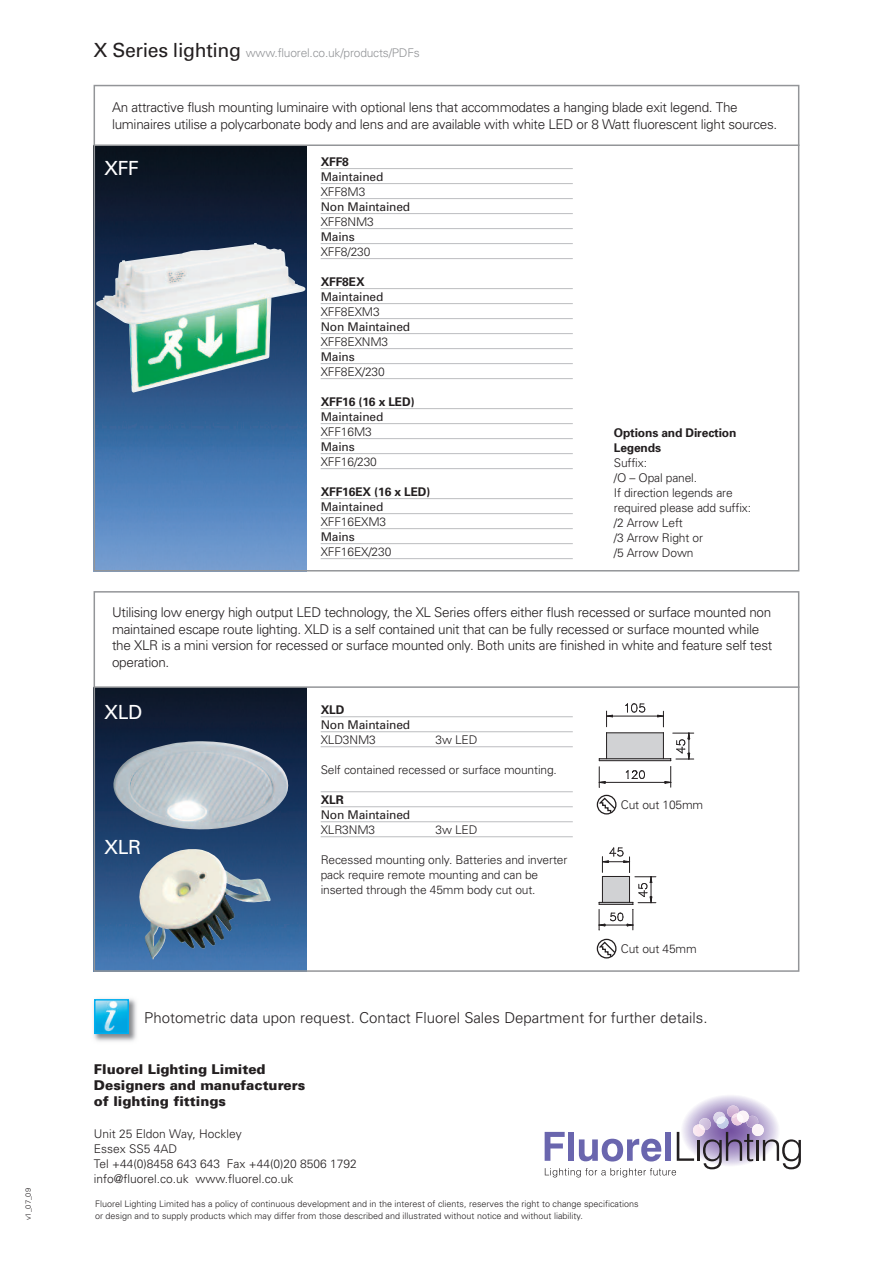
<style>
.page{position:relative;width:893px;height:1263px;background:#fff}
.page>*{position:absolute;margin:0;border:0;box-sizing:border-box;transform-origin:0 0}
.t1{font:19.5px "Univers";letter-spacing:-.015em;color:#fff}
.t2{font:300 15px "Univers";color:#231f20}
.t3{font:300 13.5px/16.5px "Univers";letter-spacing:-.02em;color:#231f20}
.t4{font:900 13.5px/16px "Univers";color:#231f20}
.t5{font:300 12px/15px "Univers";letter-spacing:-.01em;color:#231f20}
.t6{font:12px "Univers";letter-spacing:-.01em;color:#231f20}
.t7{font:700 12px/15px "Univers";letter-spacing:-.01em;color:#231f20}
.t8{font:300 12px "Univers";letter-spacing:-.015em;color:#939598}
.t9{font:300 9px/12px "Univers";color:#231f20}
.t10{font:300 7.5px "Univers";color:#231f20}
.s1{font-weight:400;font-size:19.5px;color:#231f20}
</style>
<div class="page">
<img style="left:97px;top:146px;width:209px;height:422px">
<div style="left:94px;top:85px;width:705px;height:486px;border:2px solid #939598"></div>
<hr style="left:321px;top:168px;width:252px;height:1px;background:#bcbdc0">
<hr style="left:321px;top:183px;width:252px;height:1px;background:#bcbdc0">
<hr style="left:321px;top:198px;width:252px;height:1px;background:#bcbdc0">
<hr style="left:321px;top:213px;width:252px;height:1px;background:#bcbdc0">
<hr style="left:321px;top:228px;width:252px;height:1px;background:#bcbdc0">
<hr style="left:321px;top:243px;width:252px;height:1px;background:#bcbdc0">
<hr style="left:321px;top:258px;width:252px;height:1px;background:#bcbdc0">
<hr style="left:321px;top:288px;width:252px;height:1px;background:#bcbdc0">
<hr style="left:321px;top:303px;width:252px;height:1px;background:#bcbdc0">
<hr style="left:321px;top:318px;width:252px;height:1px;background:#bcbdc0">
<hr style="left:321px;top:333px;width:252px;height:1px;background:#bcbdc0">
<hr style="left:321px;top:348px;width:252px;height:1px;background:#bcbdc0">
<hr style="left:321px;top:363px;width:252px;height:1px;background:#bcbdc0">
<hr style="left:321px;top:378px;width:252px;height:1px;background:#bcbdc0">
<hr style="left:321px;top:408px;width:252px;height:1px;background:#bcbdc0">
<hr style="left:321px;top:423px;width:252px;height:1px;background:#bcbdc0">
<hr style="left:321px;top:438px;width:252px;height:1px;background:#bcbdc0">
<hr style="left:321px;top:453px;width:252px;height:1px;background:#bcbdc0">
<hr style="left:321px;top:468px;width:252px;height:1px;background:#bcbdc0">
<hr style="left:321px;top:498px;width:252px;height:1px;background:#bcbdc0">
<hr style="left:321px;top:513px;width:252px;height:1px;background:#bcbdc0">
<hr style="left:321px;top:528px;width:252px;height:1px;background:#bcbdc0">
<hr style="left:321px;top:543px;width:252px;height:1px;background:#bcbdc0">
<hr style="left:321px;top:558px;width:252px;height:1px;background:#bcbdc0">
<hr style="left:94px;top:144px;width:705px;height:2px;background:#939598">
<img style="left:96px;top:243px;width:209px;height:150px">
<img style="left:97px;top:688px;width:209px;height:281px">
<div style="left:94px;top:591px;width:705px;height:381px;border:2px solid #939598"></div>
<hr style="left:321px;top:716px;width:252px;height:1px;background:#bcbdc0">
<hr style="left:321px;top:731px;width:252px;height:1px;background:#bcbdc0">
<hr style="left:321px;top:746px;width:252px;height:1px;background:#bcbdc0">
<hr style="left:321px;top:791px;width:252px;height:1px;background:#bcbdc0">
<hr style="left:321px;top:806px;width:252px;height:1px;background:#bcbdc0">
<hr style="left:321px;top:821px;width:252px;height:1px;background:#bcbdc0">
<hr style="left:321px;top:836px;width:252px;height:1px;background:#bcbdc0">
<hr style="left:94px;top:686px;width:705px;height:2px;background:#939598">
<img style="left:113px;top:741px;width:176px;height:89px">
<img style="left:139px;top:848px;width:132px;height:112px">
<svg style="left:599px;top:847px;width:57px;height:84px"></svg>
<svg style="left:599px;top:703px;width:95px;height:85px"></svg>
<svg style="left:596px;top:794px;width:21px;height:21px"></svg>
<svg style="left:597px;top:796px;width:19px;height:18px"></svg>
<div style="left:597px;top:795px;width:19px;height:19px;border:1px solid #231f20;border-radius:50%"></div>
<svg style="left:596px;top:938px;width:21px;height:21px"></svg>
<svg style="left:597px;top:940px;width:19px;height:18px"></svg>
<div style="left:597px;top:939px;width:19px;height:19px;border:1px solid #231f20;border-radius:50%"></div>
<img style="left:93px;top:998px;width:44px;height:44px">
<img style="left:97px;top:1002px;width:29px;height:29px">
<div style="left:94px;top:999px;width:35px;height:35px;border:2px solid #00aeef"></div>
<svg style="left:544px;top:1095px;width:257px;height:82px"></svg>
<p class="t10" style="left:26px;top:1220px;width:34px;rotate:-90deg">v1_07_09</p>
<p class="t8" style="left:94px;top:48px;width:328px"><span class="s1">X Series lighting</span> www.fluorel.co.uk/products/PDFs</p>
<p class="t3" style="left:112px;top:100px;width:667px">An attractive flush mounting luminaire with optional lens that accommodates a hanging blade exit legend. The luminaires utilise a polycarbonate body and lens and are available with white LED or 8 Watt fluorescent light sources.</p>
<h1 class="t1" style="left:104px;top:161px;width:37px">XFF</h1>
<p class="t7" style="left:321px;top:155px;width:30px">XFF8</p>
<p class="t6" style="left:321px;top:172px;width:64px">Maintained</p>
<p class="t5" style="left:321px;top:185px;width:46px">XFF8M3</p>
<p class="t6" style="left:321px;top:202px;width:91px">Non Maintained</p>
<p class="t5" style="left:321px;top:215px;width:55px">XFF8NM3</p>
<p class="t6" style="left:321px;top:232px;width:36px">Mains</p>
<p class="t5" style="left:321px;top:245px;width:51px">XFF8/230</p>
<p class="t7" style="left:321px;top:275px;width:46px">XFF8EX</p>
<p class="t6" style="left:321px;top:292px;width:64px">Maintained</p>
<p class="t5" style="left:321px;top:305px;width:61px">XFF8EXM3</p>
<p class="t6" style="left:321px;top:322px;width:91px">Non Maintained</p>
<p class="t5" style="left:321px;top:335px;width:69px">XFF8EXNM3</p>
<p class="t6" style="left:321px;top:352px;width:36px">Mains</p>
<p class="t5" style="left:321px;top:365px;width:66px">XFF8EX/230</p>
<p class="t7" style="left:321px;top:395px;width:96px">XFF16 (16 x LED)</p>
<p class="t6" style="left:321px;top:412px;width:64px">Maintained</p>
<p class="t5" style="left:321px;top:425px;width:53px">XFF16M3</p>
<p class="t6" style="left:321px;top:442px;width:36px">Mains</p>
<p class="t5" style="left:321px;top:455px;width:58px">XFF16/230</p>
<p class="t7" style="left:321px;top:485px;width:111px">XFF16EX (16 x LED)</p>
<p class="t6" style="left:321px;top:502px;width:64px">Maintained</p>
<p class="t5" style="left:321px;top:515px;width:67px">XFF16EXM3</p>
<p class="t6" style="left:321px;top:532px;width:36px">Mains</p>
<p class="t5" style="left:321px;top:545px;width:72px">XFF16EX/230</p>
<p class="t7" style="left:614px;top:427px;width:124px">Options and Direction<br>Legends</p>
<p class="t5" style="left:614px;top:457px;width:139px">Suffix:<br>/O – Opal panel.<br>If direction legends are required please add suffix: /2 Arrow Left<br>/3 Arrow Right or<br>/5 Arrow Down</p>
<p class="t3" style="left:112px;top:605px;width:662px">Utilising low energy high output LED technology, the XL Series offers either flush recessed or surface mounted non maintained escape route lighting. XLD is a self contained unit that can be fully recessed or surface mounted while the XLR is a mini version for recessed or surface mounted only. Both units are finished in white and feature self test operation.</p>
<h1 class="t1" style="left:104px;top:705px;width:40px">XLD</h1>
<h1 class="t1" style="left:104px;top:840px;width:39px">XLR</h1>
<p class="t7" style="left:321px;top:703px;width:25px">XLD</p>
<p class="t6" style="left:321px;top:720px;width:91px">Non Maintained</p>
<p class="t5" style="left:321px;top:733px;width:57px">XLD3NM3</p>
<p class="t5" style="left:435px;top:733px;width:43px">3w LED</p>
<p class="t5" style="left:321px;top:763px;width:238px">Self contained recessed or surface mounting.</p>
<p class="t7" style="left:321px;top:793px;width:25px">XLR</p>
<p class="t6" style="left:321px;top:810px;width:91px">Non Maintained</p>
<p class="t5" style="left:321px;top:823px;width:56px">XLR3NM3</p>
<p class="t5" style="left:435px;top:823px;width:43px">3w LED</p>
<p class="t5" style="left:321px;top:853px;width:248px">Recessed mounting only. Batteries and inverter pack require remote mounting and can be inserted through the 45mm body cut out.</p>
<p class="t5" style="left:621px;top:798px;width:84px">Cut out 105mm</p>
<p class="t5" style="left:621px;top:942px;width:77px">Cut out 45mm</p>
<p class="t2" style="left:144px;top:1012px;width:565px">Photometric data upon request. Contact Fluorel Sales Department for further details.</p>
<p class="t4" style="left:94px;top:1062px;width:213px">Fluorel Lighting Limited<br>Designers and manufacturers of lighting fittings</p>
<p class="t5" style="left:94px;top:1127px;width:264px">Unit 25 Eldon Way, Hockley<br>Essex SS5 4AD<br>Tel +44(0)8458 643 643 Fax +44(0)20 8506 1792 info@fluorel.co.uk www.fluorel.co.uk</p>
<p class="t9" style="left:95px;top:1199px;width:545px">Fluorel Lighting Limited has a policy of continuous development and in the interest of clients, reserves the right to change specifications or design and to supply products which may differ from those described and illustrated without notice and without liability.</p>
</div>
